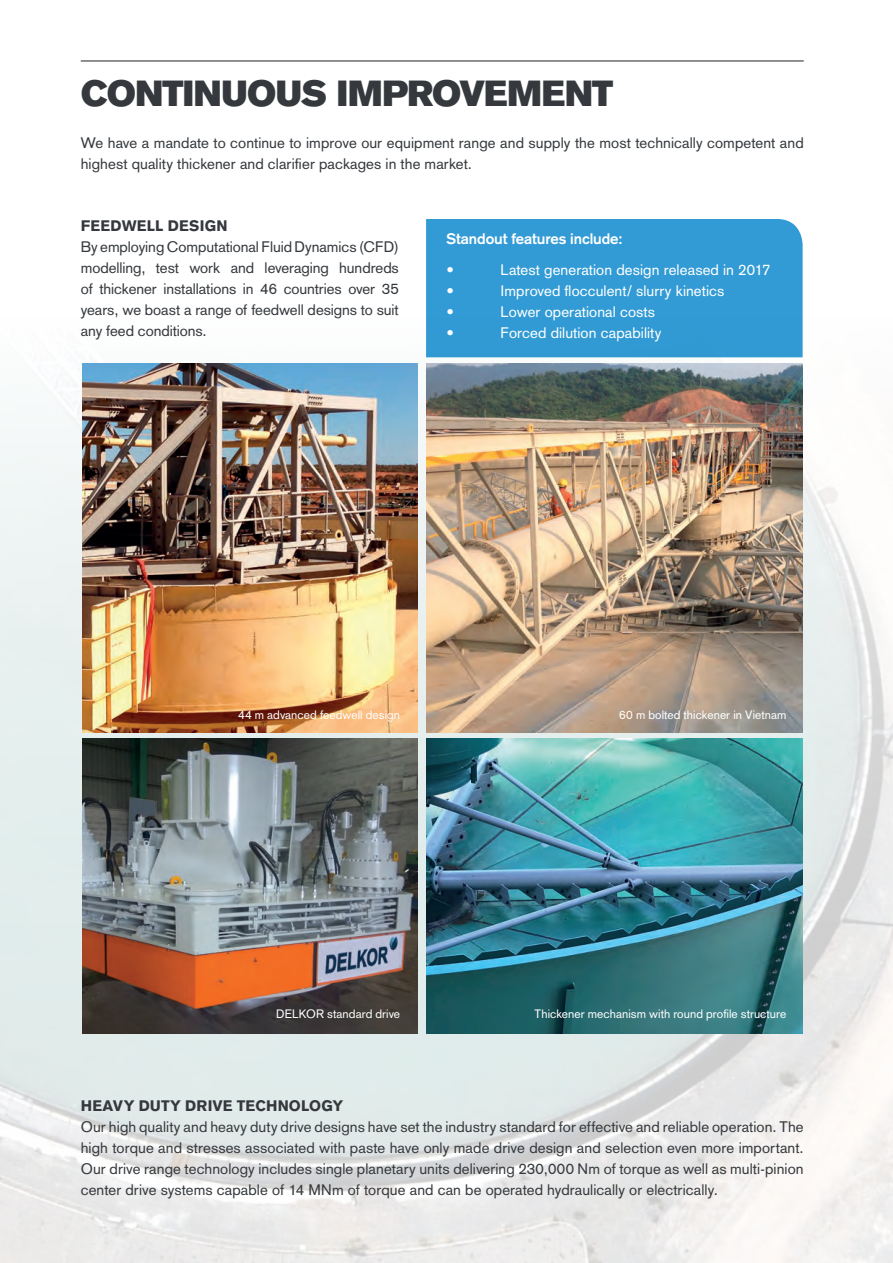
<style>
.page{position:relative;width:893px;height:1263px;background:#fff}
.page>*{position:absolute;margin:0;border:0;box-sizing:border-box;transform-origin:0 0}
.t1{font:36px "Akzidenz Grotesk BQ Super";letter-spacing:-.015em;color:#35393d}
.t2{font:15px/21px "Akzidenz Grotesk";letter-spacing:.005em;color:#35393d;text-align:justify}
.t3{font:15px "Akzidenz Grotesk";letter-spacing:.005em;color:#fff}
.t4{font:900 15px "Akzidenz Grotesk";letter-spacing:.015em;color:#35393d}
.t5{font:700 15px "Akzidenz Grotesk";letter-spacing:-.005em;color:#fff}
.t6{font:12px "Akzidenz Grotesk";letter-spacing:.005em;color:#fff}
</style>
<div class="page">
<img style="left:0;top:60px;width:893px;height:1203px">
<hr style="left:81px;top:61px;width:723px;height:1px;background:#231f20">
<img style="left:82px;top:364px;width:336px;height:368px">
<img style="left:426px;top:364px;width:376px;height:368px">
<img style="left:82px;top:738px;width:336px;height:295px">
<img style="left:426px;top:738px;width:376px;height:295px">
<div style="left:426px;top:219px;width:377px;height:138px;background:#329bd5"></div>
<h1 class="t1" style="left:81px;top:72px;width:534px">CONTIN UOUS IMPROVEMENT</h1>
<p class="t2" style="left:81px;top:132px;width:724px">We have a mandate to continue to improve our equipment range and supply the most technically competent and highest quality thickener and clarifier packages in the market.</p>
<p class="t4" style="left:81px;top:216px;width:148px">FEEDWELL DESIGN</p>
<p class="t2" style="left:81px;top:236px;width:320px">By employing Computational Fluid Dynamics (CFD) modelling, test work and leveraging hundreds of thickener installations in 46 countries over 35 years, we boast a range of feedwell designs to suit any feed conditions.</p>
<p class="t5" style="left:446px;top:230px;width:178px">Standout features include:</p>
<p class="t3" style="left:446px;top:261px;width:9px">•</p>
<p class="t3" style="left:500px;top:261px;width:271px">Latest generation design released in 2017</p>
<p class="t3" style="left:446px;top:282px;width:9px">•</p>
<p class="t3" style="left:500px;top:282px;width:225px">Improved flocculent/ slurry kinetics</p>
<p class="t3" style="left:446px;top:303px;width:9px">•</p>
<p class="t3" style="left:500px;top:303px;width:156px">Lower operational costs</p>
<p class="t3" style="left:446px;top:324px;width:9px">•</p>
<p class="t3" style="left:500px;top:324px;width:162px">Forced dilution capability</p>
<p class="t6" style="left:238px;top:707px;width:164px">44 m advanced feedwell design</p>
<p class="t6" style="left:276px;top:1007px;width:126px">DELKOR standard drive</p>
<p class="t6" style="left:619px;top:707px;width:169px">60 m bolted thickener in Vietnam</p>
<p class="t6" style="left:535px;top:1007px;width:253px">Thickener mechanism with round profile structure</p>
<p class="t4" style="left:81px;top:1096px;width:264px">HEAVY DUTY DRIVE TECHNOLOGY</p>
<p class="t2" style="left:81px;top:1116px;width:724px">Our high quality and heavy duty drive designs have set the industry standard for effective and reliable operation. The high torque and stresses associated with paste have only made drive design and selection even more important.<br>Our drive range technology includes single planetary units delivering 230,000 Nm of torque as well as multi-pinion center drive systems capable of 14 MNm of torque and can be operated hydraulically or electrically.</p>
</div>
